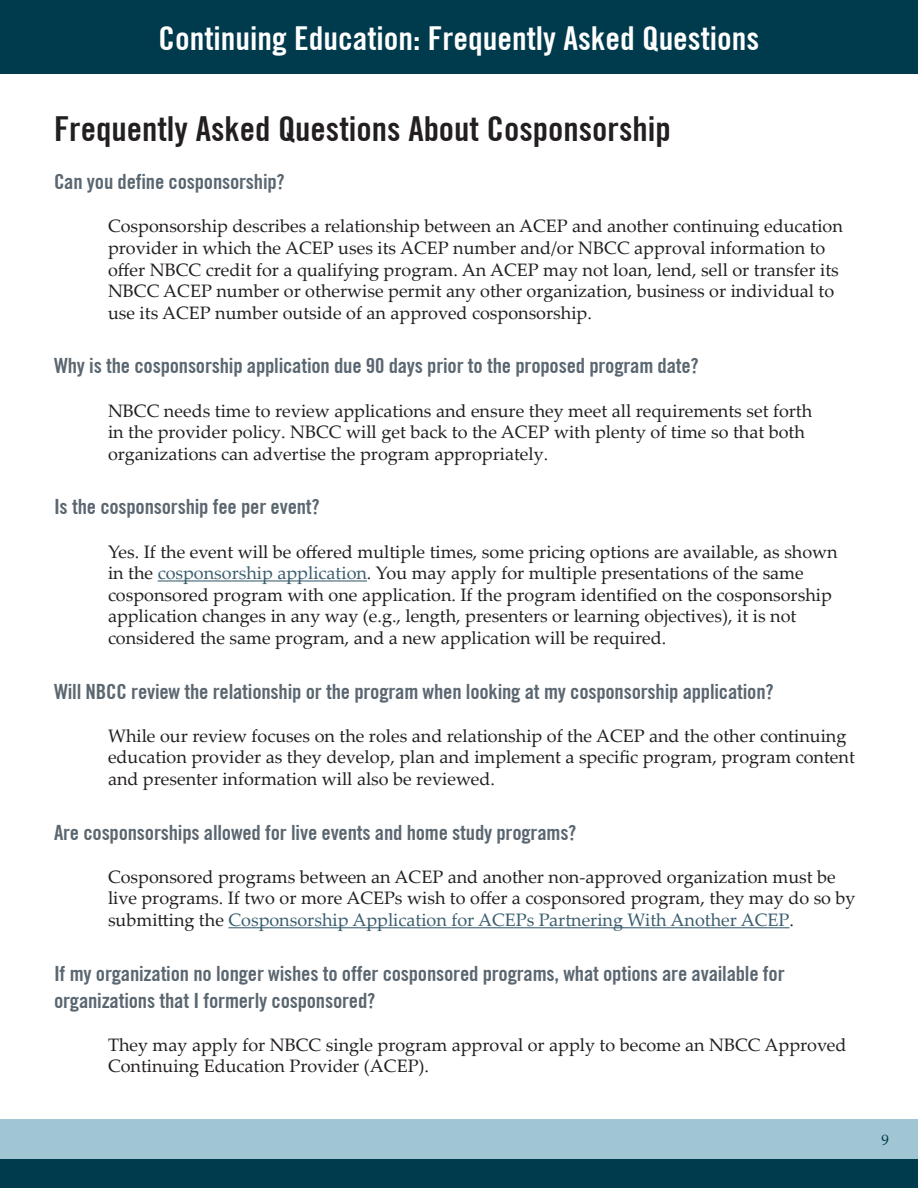
<style>
.page{position:relative;width:918px;height:1188px;background:#fff}
.page>*{position:absolute;margin:0;border:0;box-sizing:border-box;transform-origin:0 0}
.t1{font:700 condensed 34.5px "Trade Gothic No.20";color:#231f20}
.t2{font:700 condensed 33px "Trade Gothic No.20";color:#fff}
.t3{font:700 condensed 21px/27px "Trade Gothic No.20";letter-spacing:-.01em;color:#5a6670}
.t4{font:18px/21.6px "Palatino Linotype";color:#231f20}
.t5{font:15px "Palatino Linotype";color:#003b4d}
.s1{color:#395d6e}
</style>
<div class="page">
<div style="left:0;top:0;width:918px;height:73px;background:#003b4d"></div>
<div style="left:0;top:1119px;width:918px;height:48px;background:#a0c6d4"></div>
<div style="left:0;top:1159px;width:918px;height:29px;background:#003b4d"></div>
<hr style="left:158px;top:580px;width:209px;height:2px;background:#395d6e">
<hr style="left:228px;top:927px;width:562px;height:1px;background:#395d6e">
<h2 class="t2" style="left:159px;top:19px;width:602px">Continuing Education: Frequently Asked Questions</h2>
<p class="t1" style="left:54px;top:108px;width:618px">Frequently Asked Questions About Cosponsorship</p>
<p class="t3" style="left:54px;top:168px;width:232px">Can you define cosponsorship?</p>
<p class="t4" style="left:108px;top:215px;width:736px">Cosponsorship describes a relationship between an ACEP and another continuing education provider in which the ACEP uses its ACEP number and/or NBCC approval information to offer NBCC credit for a qualifying program. An ACEP may not loan, lend, sell or transfer its NBCC ACEP number or otherwise permit any other organization, business or individual to use its ACEP number outside of an approved cosponsorship.</p>
<p class="t3" style="left:54px;top:352px;width:646px">Why is the cosponsorship application due 90 days prior to the proposed program date?</p>
<p class="t4" style="left:108px;top:399px;width:706px">NBCC needs time to review applications and ensure they meet all requirements set forth in the provider policy. NBCC will get back to the ACEP with plenty of time so that both organizations can advertise the program appropriately.</p>
<p class="t3" style="left:54px;top:493px;width:267px">Is the cosponsorship fee per event?</p>
<p class="t4" style="left:108px;top:540px;width:731px">Yes. If the event will be offered multiple times, some pricing options are available, as shown in the <span class="s1">cosponsorship application</span>. You may apply for multiple presentations of the same cosponsored program with one application. If the program identified on the cosponsorship application changes in any way (e.g., length, presenters or learning objectives), it is not considered the same program, and a new application will be required.</p>
<p class="t3" style="left:54px;top:677px;width:721px">Will NBCC review the relationship or the program when looking at my cosponsorship application?</p>
<p class="t4" style="left:108px;top:724px;width:748px">While our review focuses on the roles and relationship of the ACEP and the other continuing education provider as they develop, plan and implement a specific program, program content and presenter information will also be reviewed.</p>
<p class="t3" style="left:54px;top:818px;width:524px">Are cosponsorships allowed for live events and home study programs?</p>
<p class="t4" style="left:108px;top:865px;width:749px">Cosponsored programs between an ACEP and another non-approved organization must be live programs. If two or more ACEPs wish to offer a cosponsored program, they may do so by submitting the <span class="s1">Cosponsorship Application for ACEPs Partnering With Another ACEP</span>.</p>
<p class="t3" style="left:54px;top:959px;width:732px">If my organization no longer wishes to offer cosponsored programs, what options are available for organizations that I formerly cosponsored?</p>
<p class="t4" style="left:108px;top:1033px;width:740px">They may apply for NBCC single program approval or apply to become an NBCC Approved<br>Continuing Education Provider (ACEP).</p>
<p class="t5" style="left:882px;top:1129px;width:9px">9</p>
</div>
